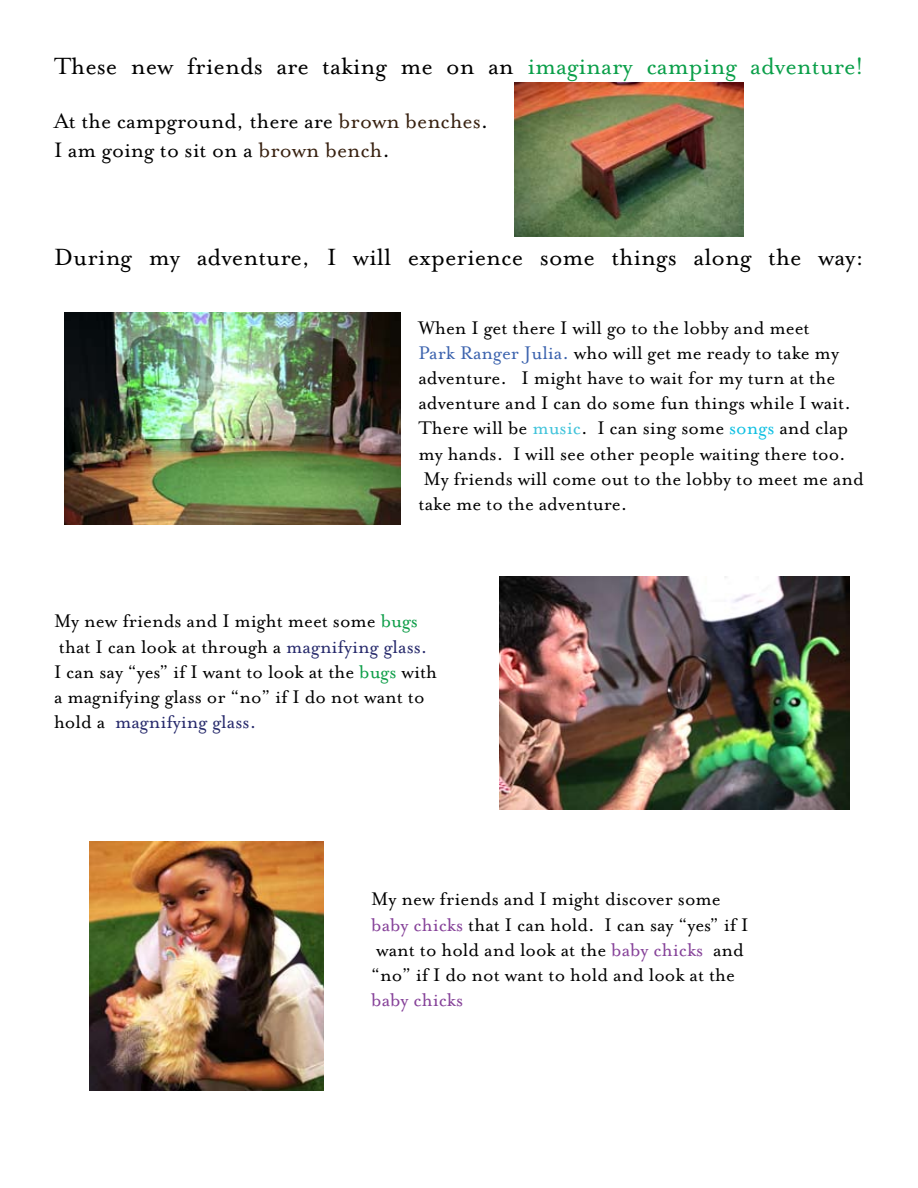
<style>
.page{position:relative;width:918px;height:1188px;background:#fff}
.page>*{position:absolute;margin:0;border:0;box-sizing:border-box;transform-origin:0 0}
.t1{font:27px "Mrs Eaves Roman";color:#000}
.t2{font:24px/28.8px "Mrs Eaves Roman";color:#000}
.t3{font:21px/25.2px "Mrs Eaves Roman";color:#000}
.t4{font:21px "Mrs Eaves Roman";color:#864299}
.s1{color:#0a9f49}
.s2{color:#382110}
.s3{color:#3c63ae}
.s4{color:#42c4db}
.s5{color:#10c0e2}
.s6{color:#0e9e49}
.s7{color:#26296b}
.s8{color:#864299}
</style>
<div class="page">
<img style="left:514px;top:82px;width:230px;height:154px">
<img style="left:64px;top:312px;width:336px;height:213px">
<img style="left:500px;top:576px;width:349px;height:233px">
<img style="left:89px;top:842px;width:235px;height:248px">
<p class="t1" style="left:54px;top:51px;width:811px">These new friends are taking me on an <span class="s1">imaginary camping adventure!</span></p>
<p class="t2" style="left:54px;top:106px;width:436px">At the campground, there are <span class="s2">brown benches</span>.<br>I am going to sit on a <span class="s2">brown bench</span>.</p>
<p class="t1" style="left:54px;top:242px;width:812px">During my adventure, I will experience some things along the way:</p>
<p class="t3" style="left:418px;top:315px;width:447px">When I get there I will go to the lobby and meet<br><span class="s3">Park Ranger Julia.</span> who will get me ready to take my adventure. I might have to wait for my turn at the adventure and I can do some fun things while I wait.<br>There will be <span class="s4">music</span>. I can sing some <span class="s5">songs</span> and clap my hands. I will see other people waiting there too.<br>My friends will come out to the lobby to meet me and take me to the adventure.</p>
<p class="t3" style="left:54px;top:609px;width:385px">My new friends and I might meet some <span class="s6">bugs </span>that I can look at through a <span class="s7">magnifying glass.<br></span>I can say “yes” if I want to look at the <span class="s6">bugs</span> with a magnifying glass or “no” if I do not want to hold a <span class="s7">magnifying glass.</span></p>
<p class="t3" style="left:371px;top:887px;width:379px">My new friends and I might discover some <span class="s8">baby chicks</span> that I can hold. I can say “yes” if I want to hold and look at the <span class="s8">baby chicks</span> and “no” if I do not want to hold and look at the</p>
<p class="t4" style="left:371px;top:988px;width:94px">baby chicks</p>
</div>
